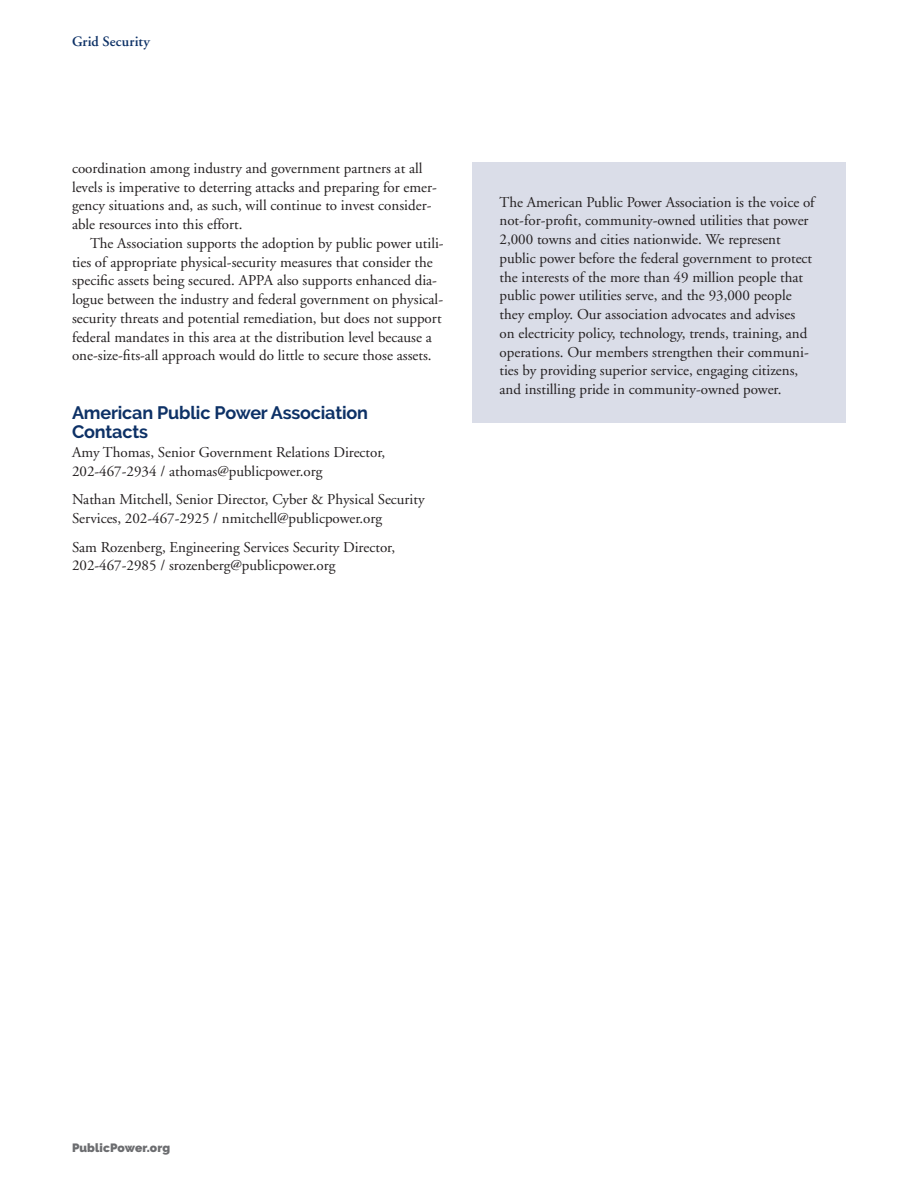
<style>
.page{position:relative;width:918px;height:1188px;background:#fff}
.page>*{position:absolute;margin:0;border:0;box-sizing:border-box;transform-origin:0 0}
.Subhead_1{font:700 18px/19.5px "Raleway";letter-spacing:-.01em;color:#0d3166}
.First_Graph{font:15px/18.8px "Adobe Garamond";color:#231f20}
.Body_Text{font:15px/18.8px "Adobe Garamond";color:#231f20}
.t1{font:600 14.25px "Adobe Garamond";letter-spacing:.015em;color:#0d3166}
.t2{font:900 12px "Raleway";letter-spacing:.01em;color:#6c6d70}
</style>
<div class="page">
<div style="left:472px;top:162px;width:374px;height:261px;background:#dadde8"></div>
<p class="t1" style="left:72px;top:34px;width:79px">Grid Security</p>
<p class="First_Graph" style="left:72px;top:159px;width:366px">coordination among industry and government partners at all levels is imperative to deterring attacks and preparing for emer&shy;gency situations and, as such, will continue to invest consider&shy;able resources into this effort.</p>
<p class="Body_Text" style="left:72px;top:234px;width:373px;text-indent:18px">The Association supports the adoption by public power utili&shy;ties of appropriate physical-security measures that consider the specific assets being secured. APPA also supports enhanced dia&shy;logue between the industry and federal government on physical&shy;security threats and potential remediation, but does not support federal mandates in this area at the distribution level because a one-size-fits-all approach would do little to secure those assets.</p>
<p class="Subhead_1" style="left:72px;top:403px;width:298px">American Public Power Association<br>Contacts</p>
<p class="First_Graph" style="left:72px;top:443px;width:315px">Amy Thomas, Senior Government Relations Director,<br>202-467-2934 / athomas@publicpower.org</p>
<p class="First_Graph" style="left:72px;top:491px;width:354px">Nathan Mitchell, Senior Director, Cyber &amp; Physical Security<br>Services, 202-467-2925 / nmitchell@publicpower.org</p>
<p class="First_Graph" style="left:72px;top:538px;width:325px">Sam Rozenberg, Engineering Services Security Director,<br>202-467-2985 / srozenberg@publicpower.org</p>
<p class="First_Graph" style="left:500px;top:193px;width:317px">The American Public Power Association is the voice of not-for-profit, community-owned utilities that power 2,000 towns and cities nationwide. We represent public power before the federal government to protect the interests of the more than 49 million people that public power utilities serve, and the 93,000 people they employ. Our association advocates and advises<br>on electricity policy, technology, trends, training, and operations. Our members strengthen their communi&shy;ties by providing superior service, engaging citizens, and instilling pride in community-owned power.</p>
<p class="t2" style="left:72px;top:1140px;width:100px">PublicPower.org</p>
</div>
